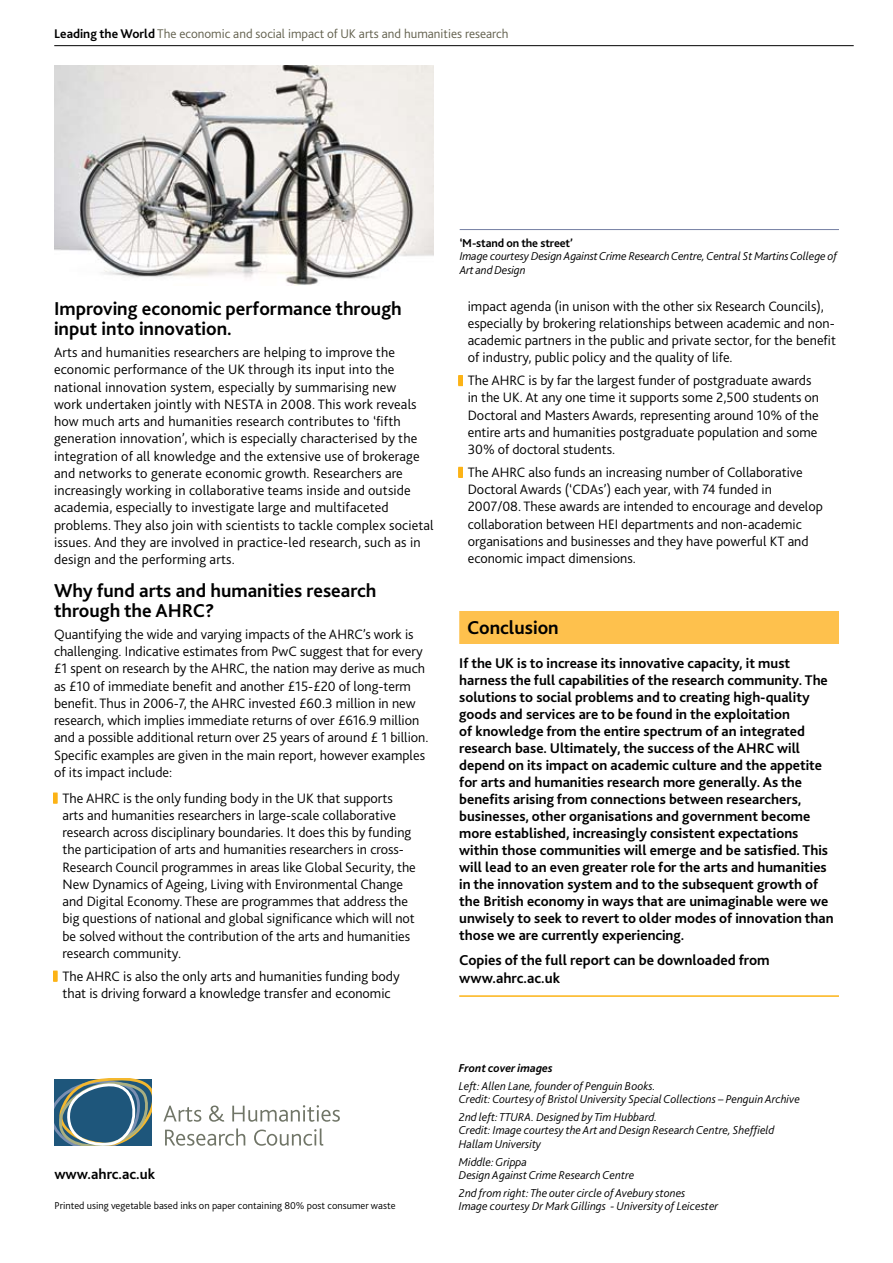
<style>
.page{position:relative;width:893px;height:1263px;background:#fff}
.page>*{position:absolute;margin:0;border:0;box-sizing:border-box;transform-origin:0 0}
.t1{font:700 19.5px/20.2px "Bliss 2";color:#000}
.t2{font:700 15px/17.2px "Bliss 2";color:#000}
.t3{font:700 14.7px/17px "Bliss 2";color:#000}
.t4{font:300 14.25px/17.2px "Bliss 2";color:#000}
.t5{font:300 13.2px "Bliss 2";color:#615f4c}
.t6{font:italic 300 12px/13.5px "Bliss 2";color:#000}
.t7{font:700 12px "Bliss 2";letter-spacing:-.01em;color:#000}
.t8{font:italic 700 12px "Bliss 2";color:#000}
.t9{font:300 10.5px "Bliss 2";color:#000}
.s1{font-weight:700;color:#000}
.s2{color:#fcb316}
</style>
<div class="page">
<hr style="left:54px;top:45px;width:800px;height:1px;background:#000">
<div style="left:53px;top:792px;width:4px;height:12px;border:2px solid #fcb316"></div>
<div style="left:53px;top:793px;width:4px;height:10px;border:2px solid #fcb316"></div>
<div style="left:53px;top:970px;width:4px;height:12px;border:2px solid #fcb316"></div>
<div style="left:53px;top:971px;width:4px;height:10px;border:2px solid #fcb316"></div>
<div style="left:459px;top:611px;width:380px;height:33px;background:#fec14d"></div>
<hr style="left:459px;top:995px;width:380px;height:2px;background:#fcb316">
<div style="left:458px;top:375px;width:5px;height:11px;border:2px solid #fcb316"></div>
<div style="left:458px;top:467px;width:5px;height:11px;border:2px solid #fcb316"></div>
<img style="left:54px;top:66px;width:380px;height:219px">
<hr style="left:460px;top:229px;width:379px;height:1px;background:#757fa3">
<svg style="left:54px;top:1079px;width:97px;height:66px;background:#4e7484"></svg>
<svg style="left:163px;top:1105px;width:38px;height:17px"></svg>
<svg style="left:209px;top:1105px;width:15px;height:17px"></svg>
<svg style="left:232px;top:1105px;width:108px;height:17px"></svg>
<svg style="left:165px;top:1128px;width:80px;height:18px"></svg>
<svg style="left:254px;top:1128px;width:69px;height:18px"></svg>
<svg style="left:459px;top:376px;width:4px;height:10px"></svg>
<svg style="left:459px;top:467px;width:4px;height:10px"></svg>
<p class="t5" style="left:54px;top:26px;width:456px"><span class="s1">Leading the World</span> The economic and social impact of UK arts and humanities research</p>
<h1 class="t1" style="left:54px;top:298px;width:349px">Improving economic performance through input into innovation.</h1>
<p class="t4" style="left:54px;top:343px;width:381px">Arts and humanities researchers are helping to improve the economic performance of the UK through its input into the national innovation system, especially by summarising new<br>work undertaken jointly with NESTA in 2008. This work reveals how much arts and humanities research contributes to ‘fifth generation innovation’, which is especially characterised by the integration of all knowledge and the extensive use of brokerage and networks to generate economic growth. Researchers are increasingly working in collaborative teams inside and outside academia, especially to investigate large and multifaceted problems. They also join with scientists to tackle complex societal issues. And they are involved in practice-led research, such as in design and the performing arts.</p>
<h1 class="t1" style="left:54px;top:580px;width:324px">Why fund arts and humanities research through the AHRC?</h1>
<p class="t4" style="left:54px;top:625px;width:376px">Quantifying the wide and varying impacts of the AHRC’s work is challenging. Indicative estimates from PwC suggest that for every £1 spent on research by the AHRC, the nation may derive as much as £10 of immediate benefit and another £15-£20 of long-term benefit. Thus in 2006-7, the AHRC invested £60.3 million in new research, which implies immediate returns of over £616.9 million and a possible additional return over 25 years of around £ 1 billion.<br>Specific examples are given in the main report, however examples of its impact include:</p>
<p class="t4" style="left:63px;top:789px;width:355px;text-indent:-9px"><span class="s2">•</span> The AHRC is the only funding body in the UK that supports arts and humanities researchers in large-scale collaborative research across disciplinary boundaries. It does this by funding the participation of arts and humanities researchers in cross-Research Council programmes in areas like Global Security, the New Dynamics of Ageing, Living with Environmental Change and Digital Economy. These are programmes that address the big questions of national and global significance which will not be solved without the contribution of the arts and humanities research community.</p>
<p class="t4" style="left:54px;top:967px;width:347px;text-align:center"><span class="s2">•</span> The AHRC is also the only arts and humanities funding body that is driving forward a knowledge transfer and economic</p>
<p class="t2" style="left:54px;top:1164px;width:102px">www.ahrc.ac.uk</p>
<p class="t7" style="left:460px;top:235px;width:115px">‘M-stand on the street’</p>
<p class="t6" style="left:460px;top:249px;width:379px">Image courtesy Design Against Crime Research Centre, Central St Martins College of<br>Art and Design</p>
<p class="t4" style="left:468px;top:297px;width:370px">impact agenda (in unison with the other six Research Councils), especially by brokering relationships between academic and non&shy;academic partners in the public and private sector, for the benefit of industry, public policy and the quality of life.</p>
<p class="t4" style="left:468px;top:371px;width:353px;text-indent:-9px"><span class="s2">•</span> The AHRC is by far the largest funder of postgraduate awards in the UK. At any one time it supports some 2,500 students on Doctoral and Masters Awards, representing around 10% of the entire arts and humanities postgraduate population and some 30% of doctoral students.</p>
<p class="t4" style="left:468px;top:463px;width:357px;text-indent:-9px"><span class="s2">•</span> The AHRC also funds an increasing number of Collaborative Doctoral Awards (‘CDAs’) each year, with 74 funded in 2007/08. These awards are intended to encourage and develop collaboration between HEI departments and non-academic organisations and businesses and they have powerful KT and economic impact dimensions.</p>
<h1 class="t1" style="left:467px;top:617px;width:93px">Conclusion</h1>
<p class="t3" style="left:459px;top:655px;width:376px">If the UK is to increase its innovative capacity, it must harness the full capabilities of the research community. The solutions to social problems and to creating high-quality goods and services are to be found in the exploitation<br>of knowledge from the entire spectrum of an integrated research base. Ultimately, the success of the AHRC will depend on its impact on academic culture and the appetite for arts and humanities research more generally. As the benefits arising from connections between researchers, businesses, other organisations and government become more established, increasingly consistent expectations within those communities will emerge and be satisfied. This will lead to an even greater role for the arts and humanities in the innovation system and to the subsequent growth of the British economy in ways that are unimaginable were we unwisely to seek to revert to older modes of innovation than those we are currently experiencing.</p>
<p class="t2" style="left:459px;top:951px;width:312px">Copies of the full report can be downloaded from www.ahrc.ac.uk</p>
<p class="t8" style="left:459px;top:1060px;width:95px">Front cover images</p>
<p class="t6" style="left:459px;top:1078px;width:343px">Left: Allen Lane, founder of Penguin Books.<br>Credit: Courtesy of Bristol University Special Collections – Penguin Archive</p>
<p class="t6" style="left:459px;top:1110px;width:317px">2nd left: TTURA. Designed by Tim Hubbard.<br>Credit: Image courtesy the Art and Design Research Centre, Sheffield<br>Hallam University</p>
<p class="t6" style="left:459px;top:1154px;width:177px">Middle: Grippa<br>Design Against Crime Research Centre</p>
<p class="t6" style="left:459px;top:1186px;width:228px">2nd from right: The outer circle of Avebury stones</p>
<p class="t9" style="left:54px;top:1199px;width:343px">Printed using vegetable based inks on paper containing 80% post consumer waste</p>
<p class="t6" style="left:459px;top:1199px;width:261px">Image courtesy Dr Mark Gillings - University of Leicester</p>
</div>
